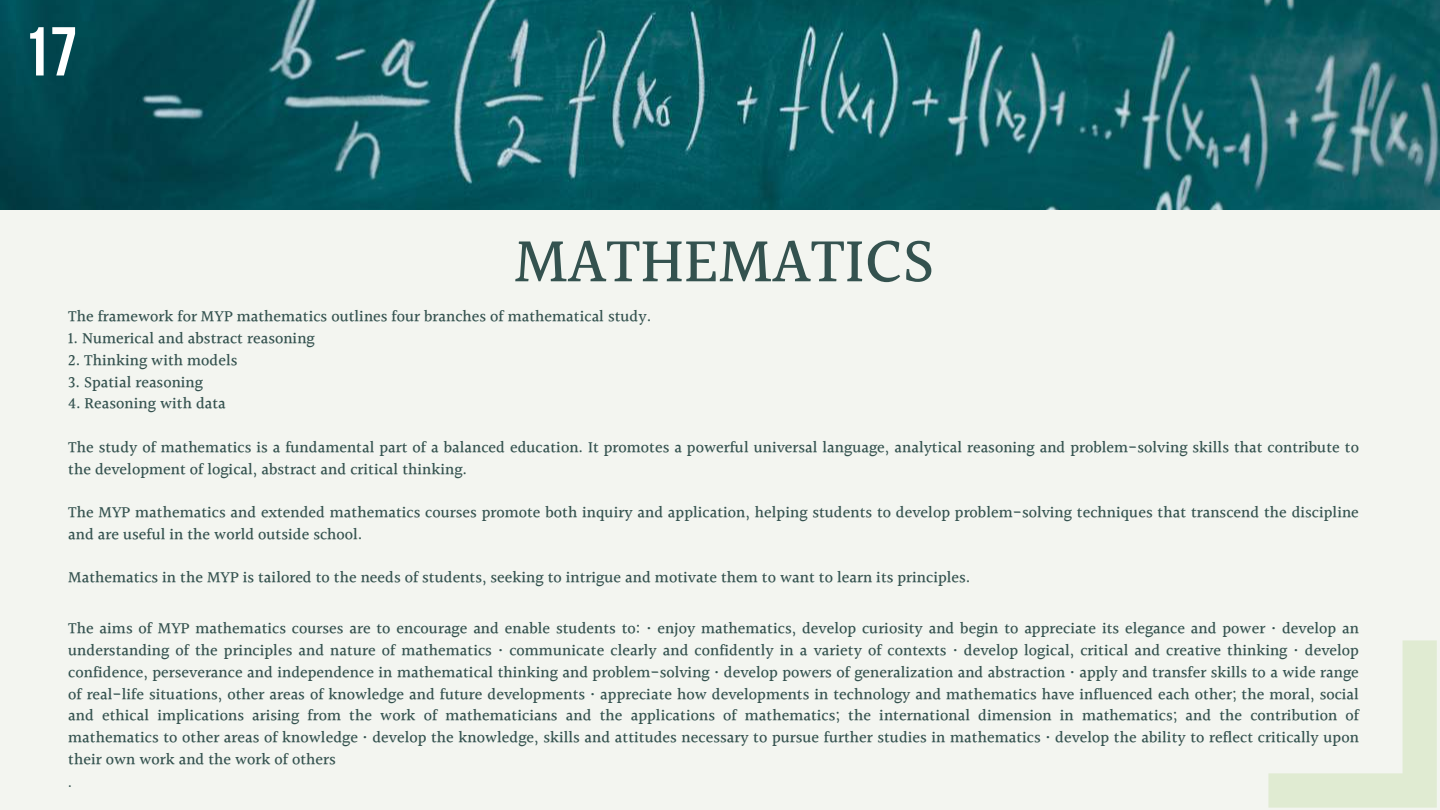
<style>
.page{position:relative;width:1440px;height:810px;background:#f3f5f0}
.page>*{position:absolute;margin:0;border:0;box-sizing:border-box;transform-origin:0 0}
.t1{font:700 69px "Bebas Neue";color:#fff}
.t2{font:500 64px "Halant";color:#34524f}
.t3{font:500 16px/21.8px "Halant";color:#34524f}
.t4{font:16px "Nunito";color:#34524f}
</style>
<div class="page">
<img style="left:0;top:0;width:1440px;height:209px">
<svg style="left:1268px;top:640px;width:169px;height:168px"></svg>
<h1 class="t1" style="left:23px;top:14px;width:56px">17</h1>
<h2 class="t2" style="left:514px;top:218px;width:422px">MATHEMATICS</h2>
<p class="t3" style="left:68px;top:307px;width:584px">The framework for MYP mathematics outlines four branches of mathematical study.</p>
<p class="t3" style="left:68px;top:329px;width:248px">1. Numerical and abstract reasoning</p>
<p class="t3" style="left:68px;top:350px;width:171px">2. Thinking with models</p>
<p class="t3" style="left:68px;top:372px;width:136px">3. Spatial reasoning</p>
<p class="t3" style="left:68px;top:394px;width:159px">4. Reasoning with data</p>
<p class="t3" style="left:68px;top:437px;width:1292px">The study of mathematics is a fundamental part of a balanced education. It promotes a powerful universal language, analytical reasoning and problem-solving skills that contribute to the development of logical, abstract and critical thinking.</p>
<p class="t3" style="left:68px;top:503px;width:1292px">The MYP mathematics and extended mathematics courses promote both inquiry and application, helping students to develop problem-solving techniques that transcend the discipline and are useful in the world outside school.</p>
<p class="t3" style="left:68px;top:568px;width:904px">Mathematics in the MYP is tailored to the needs of students, seeking to intrigue and motivate them to want to learn its principles.</p>
<p class="t3" style="left:68px;top:619px;width:1292px;text-align:justify">The aims of MYP mathematics courses are to encourage and enable students to: • enjoy mathematics, develop curiosity and begin to appreciate its elegance and power • develop an understanding of the principles and nature of mathematics • communicate clearly and confidently in a variety of contexts • develop logical, critical and creative thinking • develop confidence, perseverance and independence in mathematical thinking and problem-solving • develop powers of generalization and abstraction • apply and transfer skills to a wide range of real-life situations, other areas of knowledge and future developments • appreciate how developments in technology and mathematics have influenced each other; the moral, social and ethical implications arising from the work of mathematicians and the applications of mathematics; the international dimension in mathematics; and the contribution of mathematics to other areas of knowledge • develop the knowledge, skills and attitudes necessary to pursue further studies in mathematics • develop the ability to reflect critically upon their own work and the work of others</p>
<p class="t4" style="left:68px;top:770px;width:5px">.</p>
</div>
